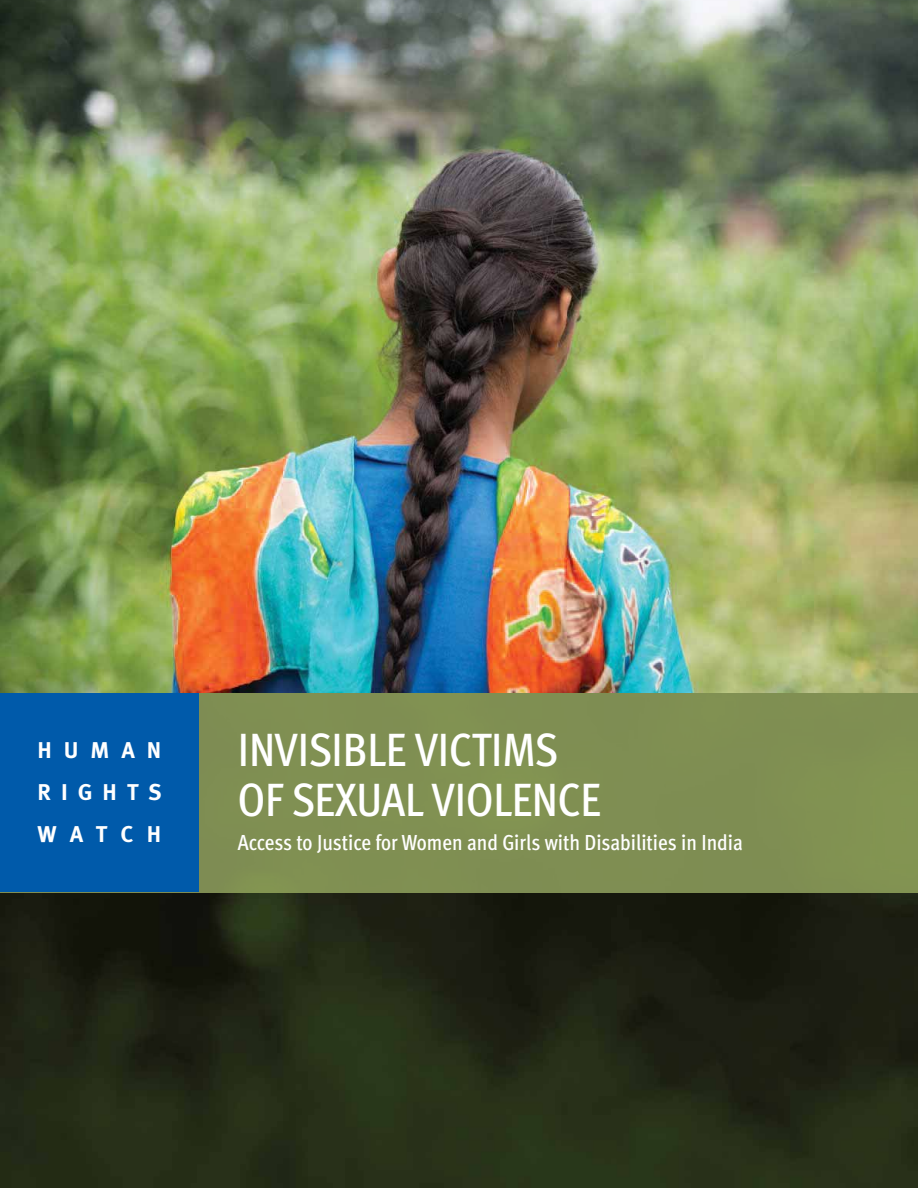
<style>
.page{position:relative;width:918px;height:1188px;background:#fff}
.page>*{position:absolute;margin:0;border:0;box-sizing:border-box;transform-origin:0 0}
.t1{font:500 condensed 46.8px/49.8px "Meta Pro";color:#fff}
.t2{font:700 22.8px/41.8px "Meta Pro";letter-spacing:.525em;color:#fff;text-align:justify}
.t3{font:500 condensed 21.75px "Meta Pro";color:#fff}
</style>
<div class="page">
<img style="left:0;top:0;width:918px;height:693px">
<svg style="left:0;top:892px;width:918px;height:296px;background:#202614"></svg>
<div style="left:199px;top:693px;width:719px;height:199px;background:#808f52"></div>
<div style="left:0;top:693px;width:199px;height:199px;background:#005aaa"></div>
<p class="t2" style="left:38px;top:730px;width:126px">HUMAN RIGHTS WATCH</p>
<h1 class="t1" style="left:238px;top:725px;width:365px">INVISIBLE VICTIMS<br>OF SEXUAL VIOLENCE</h1>
<p class="t3" style="left:238px;top:830px;width:507px">Access to Justice for Women and Girls with Disabilities in India</p>
</div>
